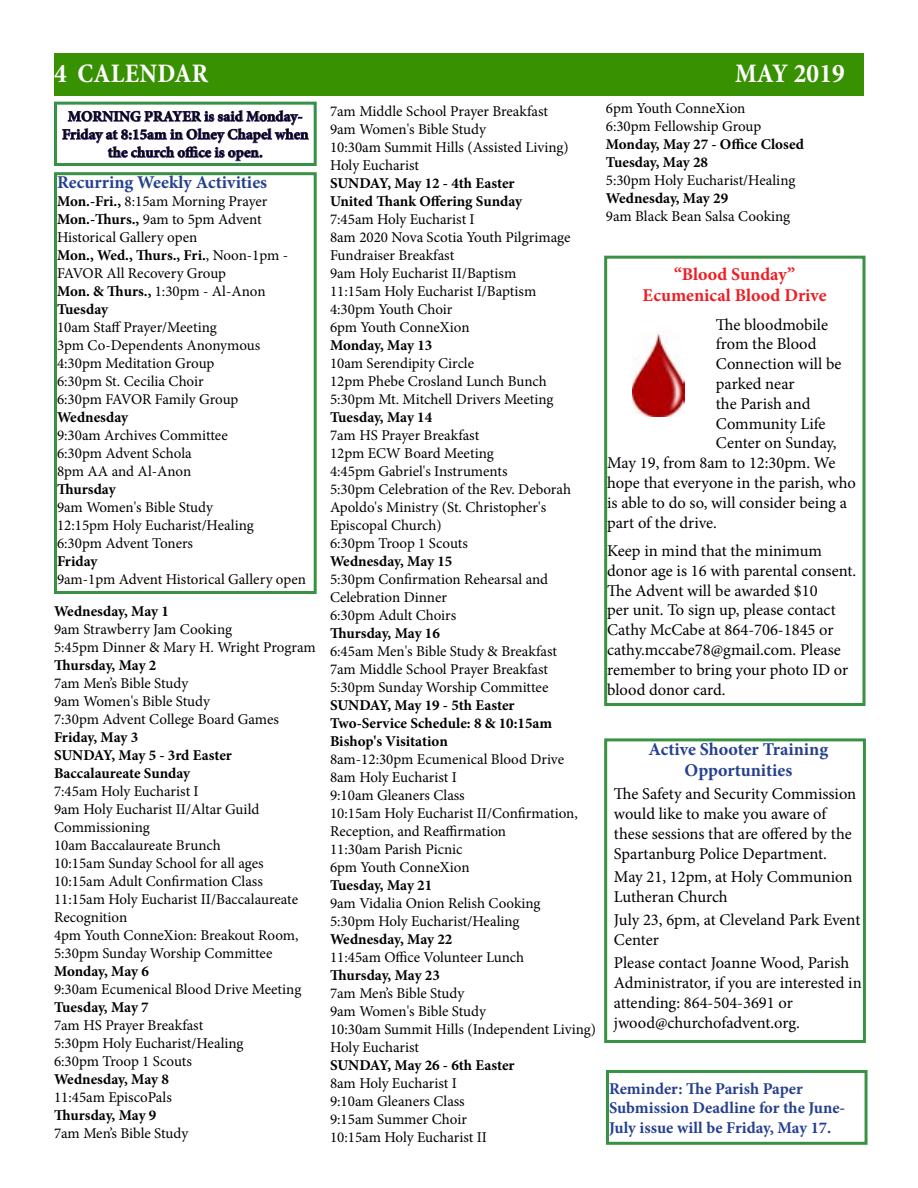
<style>
.page{position:relative;width:918px;height:1188px;background:#fff}
.page>*{position:absolute;margin:0;border:0;box-sizing:border-box;transform-origin:0 0}
.t1{font:700 condensed 27px "Minion Pro";letter-spacing:.01em;color:#fff}
.t2{font:700 18px/21.6px "Minion Pro";color:#25408f;text-align:center}
.t3{font:700 18px/21px "Minion Pro";color:#ed1d24;text-align:center}
.t4{font:16.5px/19.8px "Minion Pro";color:#000}
.t5{font:700 16.5px/19.8px "Minion Pro";color:#25408f}
.t6{font:15px/18px "Minion Pro";color:#000}
.t7{font:700 15px/18px "Minion Pro";color:#000}
.s1{font-weight:700}
</style>
<div class="page">
<div style="left:54px;top:53px;width:810px;height:42px;background:#389101"></div>
<div style="left:54px;top:172px;width:263px;height:422px;border:3px solid #399244"></div>
<svg style="left:62px;top:110px;width:247px;height:51px"></svg>
<div style="left:54px;top:102px;width:263px;height:64px;border:3px solid #359144"></div>
<div style="left:604px;top:738px;width:262px;height:305px;border:3px solid #399244"></div>
<div style="left:606px;top:1070px;width:262px;height:75px;border:3px solid #399244"></div>
<div style="left:604px;top:256px;width:262px;height:450px;border:3px solid #399244"></div>
<img style="left:632px;top:331px;width:52px;height:85px">
<h1 class="t1" style="left:54px;top:55px;width:156px">4 CALENDAR</h1>
<h1 class="t1" style="left:735px;top:55px;width:111px">MAY 2019</h1>
<p class="t7" style="left:62px;top:107px;width:248px;text-align:center">MORNING PRAYER is said Monday-<br>Friday at 8:15am in Olney Chapel when the church office is open.</p>
<p class="t2" style="left:57px;top:171px;width:212px">Recurring Weekly Activities</p>
<p class="t6" style="left:57px;top:193px;width:233px"><span class="s1">Mon.-Fri.,</span> 8:15am Morning Prayer<br><span class="s1">Mon.-Thurs.,</span> 9am to 5pm Advent<br>Historical Gallery open<br><span class="s1">Mon., Wed., Thurs., Fri.</span>, Noon-1pm -<br>FAVOR All Recovery Group<br><span class="s1">Mon. &amp; Thurs.,</span> 1:30pm - Al-Anon<br><span class="s1">Tuesday</span></p>
<p class="t6" style="left:57px;top:319px;width:205px">10am Staff Prayer/Meeting<br>3pm Co-Dependents Anonymous<br>4:30pm Meditation Group<br>6:30pm St. Cecilia Choir<br>6:30pm FAVOR Family Group</p>
<p class="t7" style="left:57px;top:408px;width:73px">Wednesday</p>
<p class="t6" style="left:57px;top:427px;width:172px">9:30am Archives Committee<br>6:30pm Advent Schola<br>8pm AA and Al-Anon</p>
<p class="t7" style="left:57px;top:480px;width:60px">Thursday</p>
<p class="t6" style="left:57px;top:499px;width:198px">9am Women's Bible Study<br>12:15pm Holy Eucharist/Healing<br>6:30pm Advent Toners</p>
<p class="t7" style="left:57px;top:552px;width:42px">Friday</p>
<p class="t6" style="left:57px;top:571px;width:251px">9am-1pm Advent Historical Gallery open</p>
<p class="t7" style="left:54px;top:603px;width:116px">Wednesday, May 1</p>
<p class="t6" style="left:54px;top:621px;width:263px">9am Strawberry Jam Cooking<br>5:45pm Dinner &amp; Mary H. Wright Program</p>
<p class="t7" style="left:54px;top:657px;width:104px">Thursday, May 2</p>
<p class="t6" style="left:54px;top:675px;width:227px">7am Men’s Bible Study<br>9am Women's Bible Study<br>7:30pm Advent College Board Games</p>
<p class="t7" style="left:54px;top:729px;width:179px">Friday, May 3<br>SUNDAY, May 5 - 3rd Easter<br>Baccalaureate Sunday</p>
<p class="t6" style="left:54px;top:783px;width:246px">7:45am Holy Eucharist I<br>9am Holy Eucharist II/Altar Guild<br>Commissioning<br>10am Baccalaureate Brunch<br>10:15am Sunday School for all ages<br>10:15am Adult Confirmation Class<br>11:15am Holy Eucharist II/Baccalaureate<br>Recognition<br>4pm Youth ConneXion: Breakout Room,<br>5:30pm Sunday Worship Committee</p>
<p class="t7" style="left:54px;top:963px;width:96px">Monday, May 6</p>
<p class="t6" style="left:54px;top:981px;width:249px">9:30am Ecumenical Blood Drive Meeting</p>
<p class="t7" style="left:54px;top:999px;width:96px">Tuesday, May 7</p>
<p class="t6" style="left:54px;top:1017px;width:191px">7am HS Prayer Breakfast<br>5:30pm Holy Eucharist/Healing<br>6:30pm Troop 1 Scouts</p>
<p class="t7" style="left:54px;top:1071px;width:116px">Wednesday, May 8</p>
<p class="t6" style="left:54px;top:1089px;width:119px">11:45am EpiscoPals</p>
<p class="t7" style="left:54px;top:1107px;width:104px">Thursday, May 9</p>
<p class="t6" style="left:54px;top:1125px;width:136px">7am Men’s Bible Study</p>
<p class="t6" style="left:330px;top:102px;width:240px">7am Middle School Prayer Breakfast<br>9am Women's Bible Study<br>10:30am Summit Hills (Assisted Living)<br>Holy Eucharist</p>
<p class="t7" style="left:330px;top:174px;width:194px">SUNDAY, May 12 - 4th Easter<br>United Thank Offering Sunday</p>
<p class="t6" style="left:330px;top:210px;width:242px">7:45am Holy Eucharist I<br>8am 2020 Nova Scotia Youth Pilgrimage<br>Fundraiser Breakfast<br>9am Holy Eucharist II/Baptism<br>11:15am Holy Eucharist I/Baptism<br>4:30pm Youth Choir<br>6pm Youth ConneXion</p>
<p class="t7" style="left:330px;top:336px;width:104px">Monday, May 13</p>
<p class="t6" style="left:330px;top:354px;width:225px">10am Serendipity Circle<br>12pm Phebe Crosland Lunch Bunch<br>5:30pm Mt. Mitchell Drivers Meeting</p>
<p class="t7" style="left:330px;top:408px;width:104px">Tuesday, May 14</p>
<p class="t6" style="left:330px;top:426px;width:243px">7am HS Prayer Breakfast<br>12pm ECW Board Meeting<br>4:45pm Gabriel's Instruments<br>5:30pm Celebration of the Rev. Deborah<br>Apoldo's Ministry (St. Christopher's<br>Episcopal Church)<br>6:30pm Troop 1 Scouts</p>
<p class="t7" style="left:330px;top:552px;width:124px">Wednesday, May 15</p>
<p class="t6" style="left:330px;top:570px;width:220px">5:30pm Confirmation Rehearsal and<br>Celebration Dinner<br>6:30pm Adult Choirs</p>
<p class="t7" style="left:330px;top:624px;width:111px">Thursday, May 16</p>
<p class="t6" style="left:330px;top:642px;width:229px">6:45am Men's Bible Study &amp; Breakfast<br>7am Middle School Prayer Breakfast<br>5:30pm Sunday Worship Committee</p>
<p class="t7" style="left:330px;top:696px;width:224px">SUNDAY, May 19 - 5th Easter<br>Two-Service Schedule: 8 &amp; 10:15am<br>Bishop's Visitation</p>
<p class="t6" style="left:330px;top:750px;width:249px">8am-12:30pm Ecumenical Blood Drive<br>8am Holy Eucharist I<br>9:10am Gleaners Class<br>10:15am Holy Eucharist II/Confirmation,<br>Reception, and Reaffirmation<br>11:30am Parish Picnic<br>6pm Youth ConneXion</p>
<p class="t7" style="left:330px;top:876px;width:104px">Tuesday, May 21</p>
<p class="t6" style="left:330px;top:894px;width:212px">9am Vidalia Onion Relish Cooking<br>5:30pm Holy Eucharist/Healing</p>
<p class="t7" style="left:330px;top:930px;width:124px">Wednesday, May 22</p>
<p class="t6" style="left:330px;top:948px;width:196px">11:45am Office Volunteer Lunch</p>
<p class="t7" style="left:330px;top:966px;width:111px">Thursday, May 23</p>
<p class="t6" style="left:330px;top:984px;width:268px">7am Men’s Bible Study<br>9am Women's Bible Study<br>10:30am Summit Hills (Independent Living)<br>Holy Eucharist</p>
<p class="t7" style="left:330px;top:1056px;width:186px">SUNDAY, May 26 - 6th Easter</p>
<p class="t6" style="left:330px;top:1074px;width:159px">8am Holy Eucharist I<br>9:10am Gleaners Class<br>9:15am Summer Choir<br>10:15am Holy Eucharist II</p>
<p class="t6" style="left:606px;top:99px;width:157px">6pm Youth ConneXion<br>6:30pm Fellowship Group</p>
<p class="t7" style="left:606px;top:135px;width:200px">Monday, May 27 - Office Closed<br>Tuesday, May 28</p>
<p class="t6" style="left:606px;top:171px;width:191px">5:30pm Holy Eucharist/Healing</p>
<p class="t7" style="left:606px;top:189px;width:124px">Wednesday, May 29</p>
<p class="t6" style="left:606px;top:207px;width:186px">9am Black Bean Salsa Cooking</p>
<p class="t3" style="left:643px;top:264px;width:186px">“Blood Sunday”<br>Ecumenical Blood Drive</p>
<p class="t4" style="left:716px;top:314px;width:114px">The bloodmobile</p>
<p class="t4" style="left:716px;top:334px;width:102px">from the Blood</p>
<p class="t4" style="left:716px;top:354px;width:127px">Connection will be</p>
<p class="t4" style="left:716px;top:374px;width:80px">parked near</p>
<p class="t4" style="left:716px;top:394px;width:96px">the Parish and</p>
<p class="t4" style="left:716px;top:413px;width:111px">Community Life</p>
<p class="t4" style="left:716px;top:433px;width:122px">Center on Sunday,</p>
<p class="t4" style="left:607px;top:453px;width:230px">May 19, from 8am to 12:30pm. We</p>
<p class="t4" style="left:607px;top:473px;width:250px">hope that everyone in the parish, who</p>
<p class="t4" style="left:607px;top:493px;width:241px">is able to do so, will consider being a</p>
<p class="t4" style="left:607px;top:512px;width:111px">part of the drive.</p>
<p class="t4" style="left:607px;top:541px;width:251px">Keep in mind that the minimum donor age is 16 with parental consent.<br>The Advent will be awarded $10<br>per unit. To sign up, please contact<br>Cathy McCabe at 864-706-1845 or cathy.mccabe78@gmail.com. Please remember to bring your photo ID or blood donor card.</p>
<p class="t2" style="left:649px;top:738px;width:181px">Active Shooter Training<br>Opportunities</p>
<p class="t4" style="left:614px;top:784px;width:244px">The Safety and Security Commission would like to make you aware of these sessions that are offered by the Spartanburg Police Department.</p>
<p class="t4" style="left:614px;top:867px;width:240px">May 21, 12pm, at Holy Communion<br>Lutheran Church</p>
<p class="t4" style="left:614px;top:910px;width:248px">July 23, 6pm, at Cleveland Park Event<br>Center</p>
<p class="t4" style="left:614px;top:953px;width:249px">Please contact Joanne Wood, Parish Administrator, if you are interested in attending: 864-504-3691 or jwood@churchofadvent.org.</p>
<p class="t5" style="left:609px;top:1078px;width:238px">Reminder: The Parish Paper<br>Submission Deadline for the June-<br>July issue will be Friday, May 17.</p>
</div>
